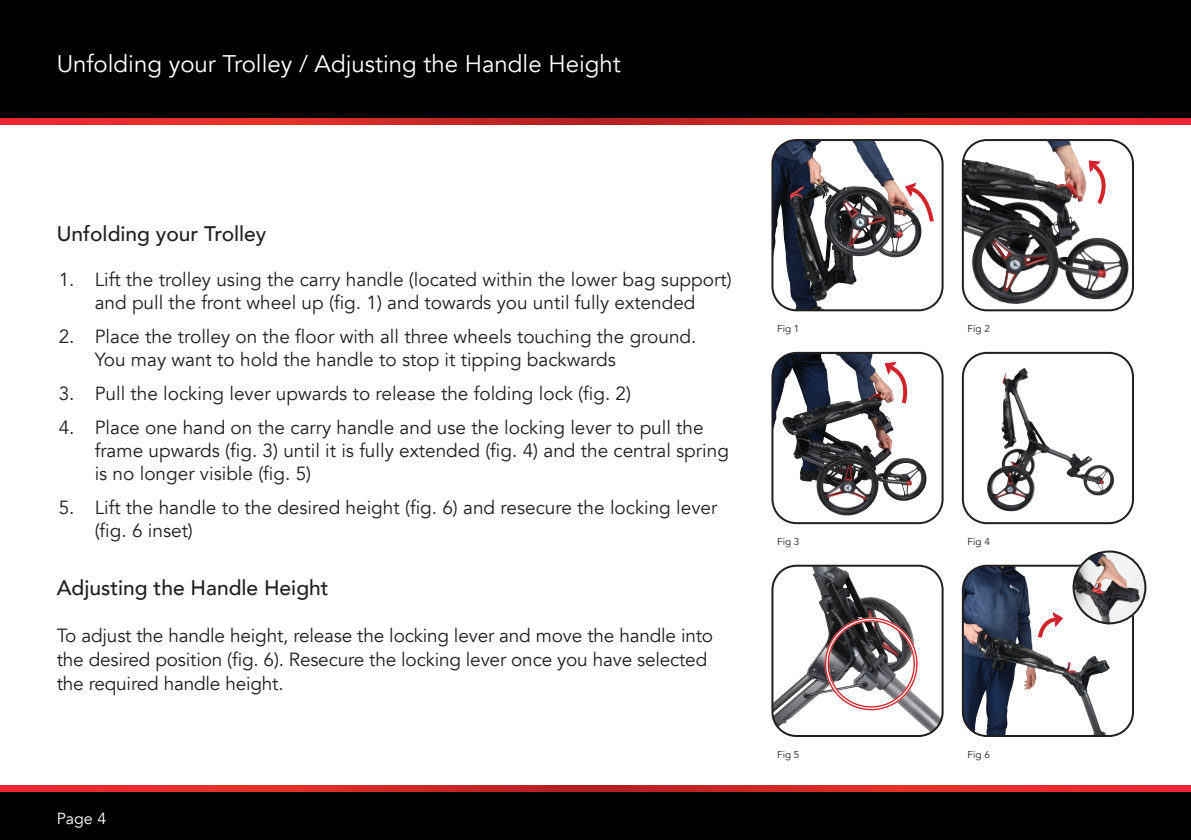
<style>
.page{position:relative;width:1191px;height:840px;background:#fff}
.page>*{position:absolute;margin:0;border:0;box-sizing:border-box;transform-origin:0 0}
.Titles{font:24px "Avenir";color:#fff}
.Headline{font:500 21px "Avenir";color:#231f20}
.Body{font:19px/22.8px "Avenir";color:#231f20}
.t1{font:16px "Avenir";color:#fff}
.t2{font:10px "Avenir";color:#231f20}
</style>
<div class="page">
<div style="left:0;top:790px;width:1191px;height:49px;background:#000"></div>
<div style="left:0;top:0;width:1191px;height:118px;background:#000"></div>
<svg style="left:0;top:118px;width:1191px;height:6px;background:#d9292a"></svg>
<svg style="left:0;top:785px;width:1191px;height:6px;background:#d9292a"></svg>
<img style="left:987px;top:368px;width:42px;height:139px">
<div style="left:962px;top:351px;width:172px;height:173px;border:2px solid #231f20;border-radius:24px"></div>
<img style="left:774px;top:354px;width:153px;height:161px">
<div style="left:771px;top:351px;width:172px;height:173px;border:2px solid #231f20;border-radius:24px"></div>
<img style="left:963px;top:567px;width:146px;height:168px">
<div style="left:962px;top:564px;width:172px;height:172px;border:2px solid #231f20;border-radius:24px"></div>
<img style="left:772px;top:567px;width:169px;height:165px">
<div style="left:771px;top:564px;width:172px;height:172px;border:2px solid #231f20;border-radius:24px"></div>
<svg style="left:772px;top:140px;width:170px;height:170px"></svg>
<img style="left:774px;top:142px;width:114px;height:168px">
<div style="left:771px;top:139px;width:172px;height:172px;border:2px solid #231f20;border-radius:24px"></div>
<svg style="left:903px;top:181px;width:32px;height:44px"></svg>
<div style="left:825px;top:617px;width:92px;height:92px;border:4px solid #fff;border-radius:50%"></div>
<img style="left:1072px;top:550px;width:74px;height:74px;border-radius:37px">
<div style="left:1072px;top:550px;width:74px;height:74px;border:2px solid #231f20;border-radius:50%"></div>
<img style="left:963px;top:140px;width:166px;height:164px">
<div style="left:962px;top:139px;width:172px;height:172px;border:2px solid #231f20;border-radius:24px"></div>
<svg style="left:883px;top:360px;width:29px;height:47px"></svg>
<svg style="left:1036px;top:610px;width:28px;height:31px"></svg>
<svg style="left:1086px;top:159px;width:27px;height:48px"></svg>
<p class="Titles" style="left:57px;top:49px;width:565px">Unfolding your Trolley / Adjusting the Handle Height</p>
<p class="Headline" style="left:57px;top:215px;width:211px">Unfolding your Trolley</p>
<p class="Body" style="left:59px;top:268px;width:674px;text-align:center">1. Lift the trolley using the carry handle (located within the lower bag support) and pull the front wheel up (fig. 1) and towards you until fully extended</p>
<p class="Body" style="left:95px;top:325px;width:603px;text-indent:-36px">2. Place the trolley on the floor with all three wheels touching the ground.<br>You may want to hold the handle to stop it tipping backwards</p>
<p class="Body" style="left:59px;top:382px;width:574px">3. Pull the locking lever upwards to release the folding lock (fig. 2)</p>
<p class="Body" style="left:95px;top:416px;width:636px;text-indent:-36px">4. Place one hand on the carry handle and use the locking lever to pull the frame upwards (fig. 3) until it is fully extended (fig. 4) and the central spring is no longer visible (fig. 5)</p>
<p class="Body" style="left:95px;top:496px;width:624px;text-indent:-36px">5. Lift the handle to the desired height (fig. 6) and resecure the locking lever (fig. 6 inset)</p>
<p class="Headline" style="left:57px;top:569px;width:273px">Adjusting the Handle Height</p>
<p class="Body" style="left:57px;top:623px;width:658px;line-height:24px">To adjust the handle height, release the locking lever and move the handle into the desired position (fig. 6). Resecure the locking lever once you have selected the required handle height.</p>
<p class="t1" style="left:57px;top:808px;width:51px">Page 4</p>
<p class="t2" style="left:777px;top:322px;width:24px">Fig 1</p>
<p class="t2" style="left:967px;top:322px;width:24px">Fig 2</p>
<p class="t2" style="left:777px;top:535px;width:24px">Fig 3</p>
<p class="t2" style="left:967px;top:535px;width:24px">Fig 4</p>
<p class="t2" style="left:777px;top:747px;width:24px">Fig 5</p>
<p class="t2" style="left:967px;top:747px;width:24px">Fig 6</p>
</div>
